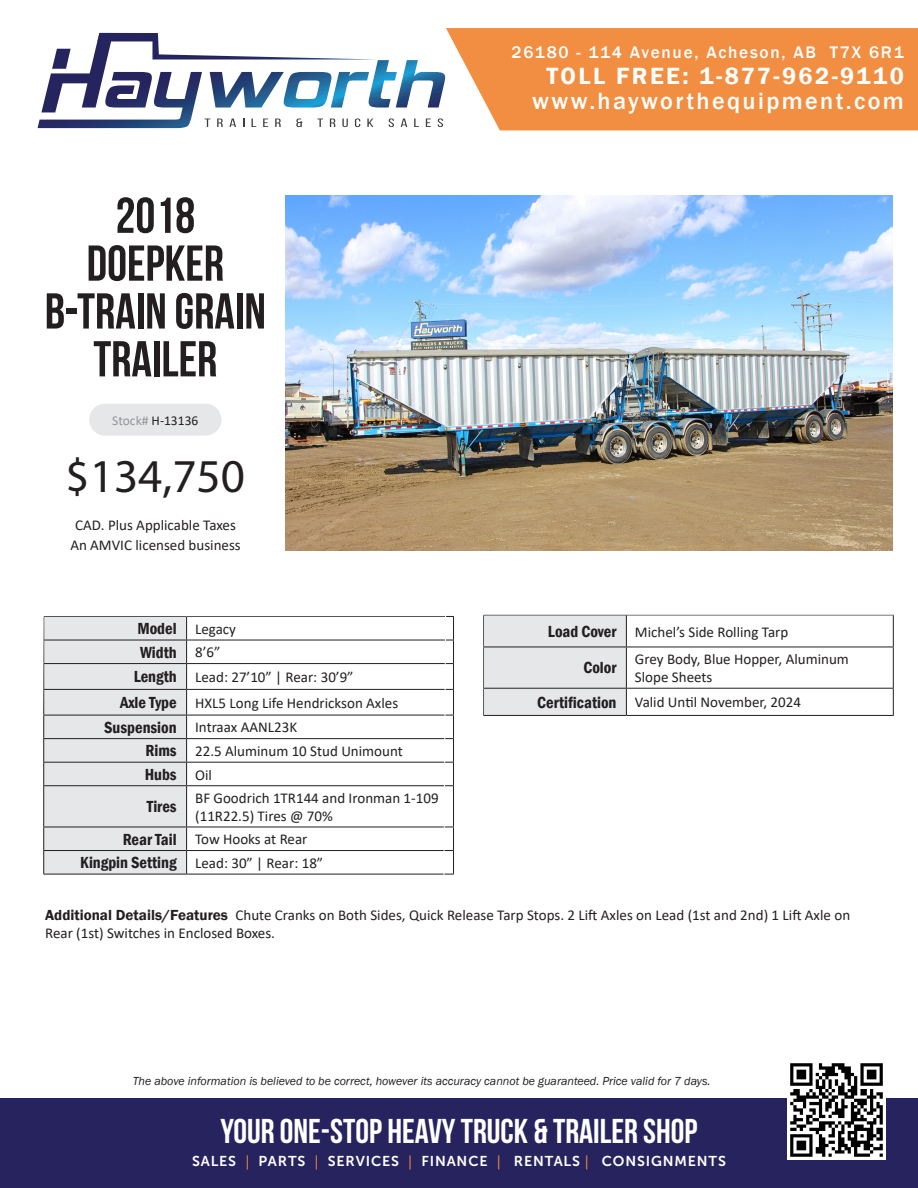
<style>
.page{position:relative;width:918px;height:1188px;background:#fff}
.page>*{position:absolute;margin:0;border:0;box-sizing:border-box;transform-origin:0 0}
.t1{font:700 50.25px "Bebas Neue";color:#231f20}
.t2{font:47.25px "Myriad Pro";color:#231f20}
.t3{font:700 34.5px "Bebas Neue";color:#fff}
.t4{font:500 24.15px "Franklin Gothic";letter-spacing:.1em;color:#fff}
.t5{font:600 24.15px "Franklin Gothic";letter-spacing:.1em;color:#fff}
.t6{font:500 17.25px "Franklin Gothic";letter-spacing:.1em;color:#fff}
.t7{font:600 condensed 16.5px "Franklin Gothic";color:#231f20}
.t8{font:15px/18px "Calibri";color:#231f20}
.t9{font:14.25px "Museo Sans 700";letter-spacing:.06em;color:#fff}
.t10{font:13.5px "Calibri";color:#231f20}
.t11{font:italic 12px "Franklin Gothic";color:#231f20}
.s1{color:#939598}
.s2{font-family:"Franklin Gothic";font-weight:600}
.s3{font-family:"Myriad Pro";color:#f88d43}
</style>
<div class="page">
<div style="left:0;top:1099px;width:918px;height:89px;background:#27235e"></div>
<hr style="left:187px;top:616px;width:267px;height:1px;background:#231f20">
<hr style="left:187px;top:640px;width:267px;height:1px;background:#231f20">
<hr style="left:187px;top:663px;width:267px;height:1px;background:#231f20">
<hr style="left:187px;top:689px;width:267px;height:1px;background:#231f20">
<hr style="left:187px;top:715px;width:267px;height:1px;background:#231f20">
<hr style="left:187px;top:738px;width:267px;height:1px;background:#231f20">
<hr style="left:187px;top:762px;width:267px;height:1px;background:#231f20">
<svg style="left:453px;top:617px;width:1px;height:168px"></svg>
<hr style="left:187px;top:785px;width:267px;height:1px;background:#231f20">
<hr style="left:453px;top:786px;width:1px;height:41px;background:#231f20">
<hr style="left:187px;top:827px;width:267px;height:1px;background:#231f20">
<hr style="left:187px;top:850px;width:267px;height:1px;background:#231f20">
<svg style="left:453px;top:827px;width:1px;height:47px"></svg>
<hr style="left:187px;top:874px;width:267px;height:1px;background:#231f20">
<svg style="left:43px;top:616px;width:403px;height:259px"></svg>
<svg style="left:483px;top:614px;width:411px;height:102px"></svg>
<svg style="left:446px;top:28px;width:472px;height:102px;fill:#f28e41"></svg>
<svg style="left:38px;top:33px;width:407px;height:95px"></svg>
<img style="left:286px;top:195px;width:607px;height:355px">
<img style="left:787px;top:1063px;width:98px;height:96px">
<div style="left:89px;top:404px;width:132px;height:32px;background:#e6e7e9;border-radius:16px"></div>
<p class="t1" style="left:115px;top:188px;width:81px">2018</p>
<p class="t1" style="left:87px;top:236px;width:139px">DOEPKER</p>
<p class="t1" style="left:45px;top:284px;width:223px">B-TRAIN GRAIN</p>
<p class="t1" style="left:93px;top:331px;width:125px">TRAILER</p>
<p class="t10" style="left:112px;top:411px;width:88px"><span class="s1">Stock#</span> H-13136</p>
<p class="t2" style="left:66px;top:447px;width:181px">$134,750</p>
<p class="t8" style="left:75px;top:515px;width:162px">CAD. Plus Applicable Taxes</p>
<p class="t8" style="left:70px;top:536px;width:172px">An AMVIC licensed business</p>
<p class="t7" style="left:137px;top:617px;width:41px">Model</p>
<p class="t8" style="left:195px;top:620px;width:42px">Legacy</p>
<p class="t7" style="left:140px;top:641px;width:38px">Width</p>
<p class="t8" style="left:195px;top:643px;width:27px">8’6”</p>
<p class="t7" style="left:134px;top:666px;width:45px">Length</p>
<p class="t8" style="left:195px;top:668px;width:160px">Lead: 27’10” | Rear: 30’9”</p>
<p class="t7" style="left:120px;top:691px;width:58px">Axle Type</p>
<p class="t8" style="left:195px;top:694px;width:205px">HXL5 Long Life Hendrickson Axles</p>
<p class="t7" style="left:104px;top:716px;width:74px">Suspension</p>
<p class="t8" style="left:195px;top:718px;width:103px">Intraax AANL23K</p>
<p class="t7" style="left:146px;top:740px;width:33px">Rims</p>
<p class="t8" style="left:195px;top:742px;width:209px">22.5 Aluminum 10 Stud Unimount</p>
<p class="t7" style="left:145px;top:763px;width:34px">Hubs</p>
<p class="t8" style="left:195px;top:765px;width:18px">Oil</p>
<p class="t7" style="left:147px;top:796px;width:32px">Tires</p>
<p class="t8" style="left:195px;top:789px;width:245px">BF Goodrich 1TR144 and Ironman 1-109 (11R22.5) Tires @ 70%</p>
<p class="t7" style="left:123px;top:828px;width:55px">Rear Tail</p>
<p class="t8" style="left:195px;top:830px;width:114px">Tow Hooks at Rear</p>
<p class="t7" style="left:80px;top:852px;width:98px">Kingpin Setting</p>
<p class="t8" style="left:195px;top:854px;width:130px">Lead: 30” | Rear: 18”</p>
<p class="t6" style="left:512px;top:42px;width:394px">26180 - 114 Avenue, Acheson, AB T7X 6R1</p>
<p class="t5" style="left:546px;top:61px;width:359px">TOLL FREE: 1-877-962-9110</p>
<p class="t4" style="left:532px;top:86px;width:373px">www.hayworthequipment.com</p>
<p class="t7" style="left:548px;top:620px;width:70px">Load Cover</p>
<p class="t8" style="left:635px;top:622px;width:155px">Michel’s Side Rolling Tarp</p>
<p class="t7" style="left:583px;top:657px;width:35px">Color</p>
<p class="t8" style="left:635px;top:650px;width:215px">Grey Body, Blue Hopper, Aluminum<br>Slope Sheets</p>
<p class="t7" style="left:537px;top:691px;width:81px">Certification</p>
<p class="t8" style="left:635px;top:693px;width:168px">Valid Until November, 2024</p>
<p class="t8" style="left:45px;top:906px;width:807px"><span class="s2">Additional Details/Features</span> Chute Cranks on Both Sides, Quick Release Tarp Stops. 2 Lift Axles on Lead (1st and 2nd) 1 Lift Axle on<br>Rear (1st) Switches in Enclosed Boxes.</p>
<p class="t11" style="left:133px;top:1073px;width:579px">The above information is believed to be correct, however its accuracy cannot be guaranteed. Price valid for 7 days.</p>
<p class="t3" style="left:220px;top:1112px;width:479px">YOUR ONE-STOP HEAVY TRUCK &amp; TRAILER SHOP</p>
<p class="t9" style="left:192px;top:1153px;width:535px">SALES <span class="s3">|</span> PARTS <span class="s3">|</span> SERVICES <span class="s3">|</span> FINANCE <span class="s3">|</span> RENTALS <span class="s3">|</span> CONSIGNMENTS</p>
</div>
